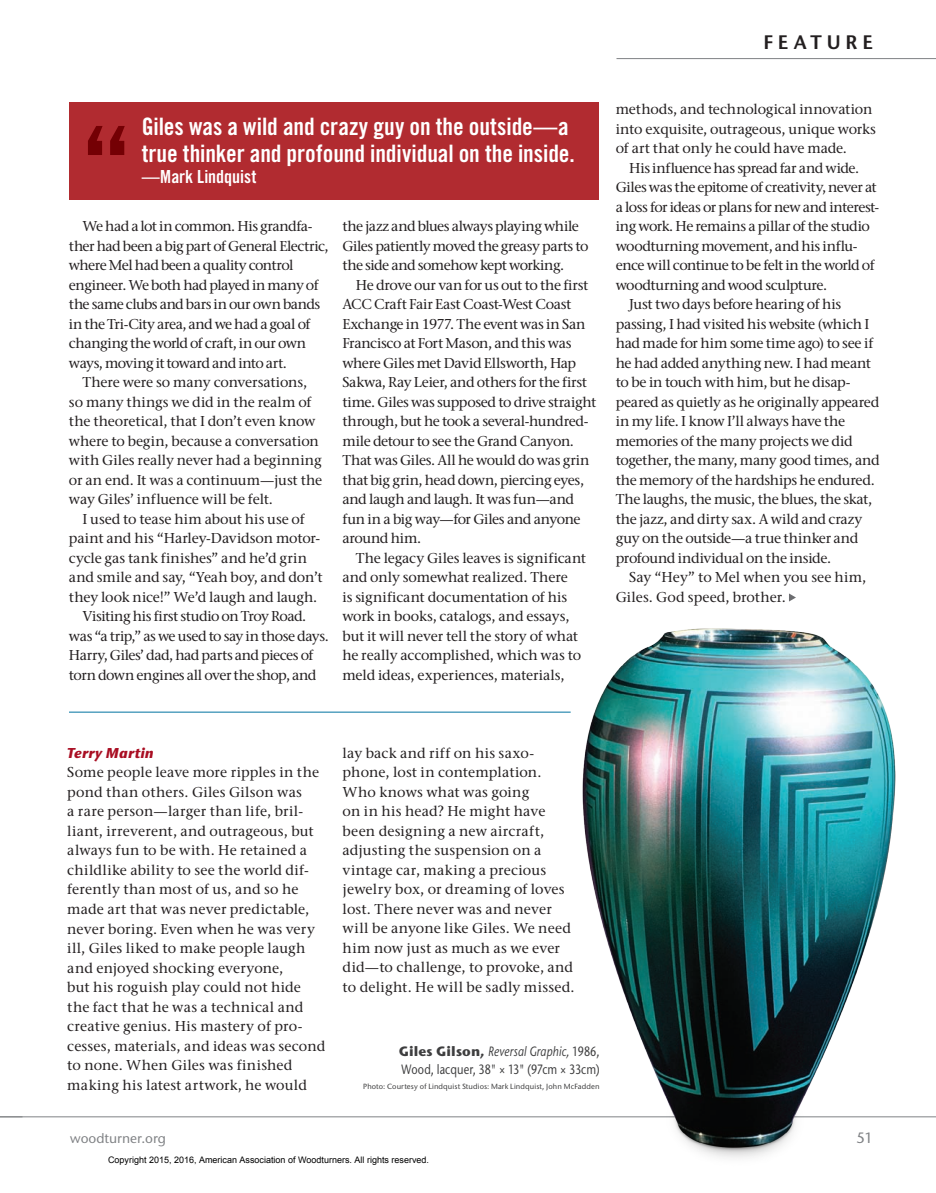
<style>
.page{position:relative;width:936px;height:1193px;background:#fff}
.page>*{position:absolute;margin:0;border:0;box-sizing:border-box;transform-origin:0 0}
.t1{font:24px/27px "Trade Gothic Bold Cond Twenty";letter-spacing:-.005em;color:#fff}
.t2{font:600 19.5px "Stone Sans ITC Pro";letter-spacing:.255em;color:#231f20}
.t3{font:18px "Trade Gothic Bold Cond Twenty";color:#fff}
.t4{font:500 15px "Stone Sans ITC Pro";color:#808285}
.t5{font:500 14.25px/19.5px "Stone Serif ITC Pro";letter-spacing:-.015em;color:#231f20}
.t6{font:500 14.25px/19.5px "Stone Serif ITC Pro";letter-spacing:.015em;color:#231f20}
.t7{font:500 14.25px/19.5px "Stone Serif ITC Pro";letter-spacing:-.04em;color:#231f20}
.t8{font:500 14.25px/19.5px "Stone Serif ITC Pro";letter-spacing:.01em;color:#231f20}
.t9{font:500 14.25px/19.5px "Stone Serif ITC Pro";letter-spacing:-.035em;color:#231f20}
.t10{font:500 14.25px "Stone Serif ITC Pro";letter-spacing:.005em;color:#231f20}
.t11{font:italic 700 14.25px "Stone Sans ITC Pro";letter-spacing:.01em;color:#a90e23}
.t12{font:500 13.5px/18px "Stone Sans ITC Pro";letter-spacing:.005em;color:#3e3e3f;scale:.8 1}
.t13{font:500 13.5px "Stone Sans ITC Pro";color:#808285}
.t14{font:9px "Arial";color:#000}
.t15{font:500 7.5px "Stone Sans ITC Pro";letter-spacing:.015em;color:#3e3e3f}
.s1{font-weight:700}
.s2{font-style:italic}
</style>
<div class="page">
<hr style="left:0;top:1116px;width:936px;height:1px;background:#808285">
<hr style="left:616px;top:58px;width:320px;height:1px;background:#808285">
<svg style="left:0;top:1116px;width:22px;height:1px"></svg>
<hr style="left:69px;top:711px;width:502px;height:1px;background:#0073a0">
<div style="left:70px;top:102px;width:529px;height:97px;background:#b12b30"></div>
<svg style="left:88px;top:126px;width:37px;height:29px"></svg>
<img style="left:574px;top:628px;width:333px;height:530px">
<svg style="left:789px;top:593px;width:7px;height:8px"></svg>
<h2 class="t2" style="left:763px;top:30px;width:111px">FEATURE</h2>
<h1 class="t1" style="left:142px;top:113px;width:435px">Giles was a wild and crazy guy on the outside—a true thinker and profound individual on the inside.</h1>
<p class="t3" style="left:142px;top:166px;width:116px">—Mark Lindquist</p>
<p class="t7" style="left:69px;top:217px;width:261px;text-indent:14px">We had a lot in common. His grandfa&shy;ther had been a big part of General Electric, where Mel had been a quality control engineer. We both had played in many of the same clubs and bars in our own bands in the Tri-City area, and we had a goal of changing the world of craft, in our own ways, moving it toward and into art.</p>
<p class="t5" style="left:69px;top:373px;width:255px;text-indent:13px">There were so many conversations, so many things we did in the realm of the theoretical, that I don’t even know where to begin, because a conversation with Giles really never had a beginning or an end. It was a continuum—just the way Giles’ influence will be felt.</p>
<p class="t5" style="left:82px;top:509px;width:224px">I used to tease him about his use of</p>
<p class="t5" style="left:69px;top:529px;width:253px">paint and his “Harley-Davidson motor-</p>
<p class="t5" style="left:69px;top:548px;width:240px">cycle gas tank finishes” and he’d grin</p>
<p class="t5" style="left:69px;top:568px;width:255px">and smile and say, “Yeah boy, and don’t</p>
<p class="t5" style="left:69px;top:587px;width:250px">they look nice!” We’d laugh and laugh.</p>
<p class="t9" style="left:82px;top:607px;width:225px">Visiting his first studio on Troy Road.</p>
<p class="t5" style="left:69px;top:626px;width:261px">was “a trip,” as we used to say in those days.</p>
<p class="t9" style="left:69px;top:646px;width:246px">Harry, Giles’ dad, had parts and pieces of</p>
<p class="t7" style="left:69px;top:665px;width:249px">torn down engines all over the shop, and</p>
<p class="t9" style="left:342px;top:217px;width:248px">the jazz and blues always playing while<br>Giles patiently moved the greasy parts to the side and somehow kept working.</p>
<p class="t5" style="left:342px;top:275px;width:255px;text-indent:13px">He drove our van for us out to the first ACC Craft Fair East Coast-West Coast Exchange in 1977. The event was in San Francisco at Fort Mason, and this was where Giles met David Ellsworth, Hap Sakwa, Ray Leier, and others for the first time. Giles was supposed to drive straight through, but he took a several-hundred&shy;mile detour to see the Grand Canyon.<br>That was Giles. All he would do was grin that big grin, head down, piercing eyes, and laugh and laugh. It was fun—and fun in a big way—for Giles and anyone around him.</p>
<p class="t5" style="left:342px;top:548px;width:245px;text-indent:13px">The legacy Giles leaves is significant and only somewhat realized. There<br>is significant documentation of his work in books, catalogs, and essays, but it will never tell the story of what he really accomplished, which was to meld ideas, experiences, materials,</p>
<p class="t5" style="left:616px;top:99px;width:262px">methods, and technological innovation into exquisite, outrageous, unique works of art that only he could have made.</p>
<p class="t5" style="left:629px;top:158px;width:231px">His influence has spread far and wide.</p>
<p class="t7" style="left:616px;top:177px;width:263px">Giles was the epitome of creativity, never at</p>
<p class="t7" style="left:616px;top:197px;width:265px">a loss for ideas or plans for new and interest-</p>
<p class="t5" style="left:616px;top:216px;width:256px">ing work. He remains a pillar of the studio</p>
<p class="t5" style="left:616px;top:236px;width:243px">woodturning movement, and his influ-</p>
<p class="t7" style="left:616px;top:255px;width:260px">ence will continue to be felt in the world of</p>
<p class="t5" style="left:616px;top:275px;width:213px">woodturning and wood sculpture.</p>
<p class="t5" style="left:629px;top:294px;width:214px">Just two days before hearing of his</p>
<p class="t5" style="left:616px;top:314px;width:255px">passing, I had visited his website (which I</p>
<p class="t5" style="left:616px;top:333px;width:259px">had made for him some time ago) to see if</p>
<p class="t5" style="left:616px;top:353px;width:257px">he had added anything new. I had meant</p>
<p class="t5" style="left:616px;top:372px;width:236px">to be in touch with him, but he disap-</p>
<p class="t5" style="left:616px;top:392px;width:265px">peared as quietly as he originally appeared</p>
<p class="t5" style="left:616px;top:411px;width:231px">in my life. I know I’ll always have the</p>
<p class="t5" style="left:616px;top:431px;width:238px">memories of the many projects we did</p>
<p class="t5" style="left:616px;top:450px;width:265px">together, the many, many good times, and</p>
<p class="t5" style="left:616px;top:470px;width:261px">the memory of the hardships he endured.</p>
<p class="t5" style="left:616px;top:489px;width:258px">The laughs, the music, the blues, the skat,</p>
<p class="t5" style="left:616px;top:509px;width:248px">the jazz, and dirty sax. A wild and crazy</p>
<p class="t5" style="left:616px;top:528px;width:244px">guy on the outside—a true thinker and</p>
<p class="t5" style="left:616px;top:548px;width:217px">profound individual on the inside.</p>
<p class="t5" style="left:629px;top:567px;width:239px">Say “Hey” to Mel when you see him,</p>
<p class="t10" style="left:616px;top:588px;width:172px">Giles. God speed, brother.</p>
<p class="t11" style="left:67px;top:744px;width:88px">Terry Martin</p>
<p class="t6" style="left:67px;top:763px;width:260px">Some people leave more ripples in the pond than others. Giles Gilson was<br>a rare person—larger than life, bril&shy;liant, irreverent, and outrageous, but always fun to be with. He retained a childlike ability to see the world dif&shy;ferently than most of us, and so he made art that was never predictable, never boring. Even when he was very ill, Giles liked to make people laugh and enjoyed shocking everyone,<br>but his roguish play could not hide the fact that he was a technical and creative genius. His mastery of pro&shy;cesses, materials, and ideas was second to none. When Giles was finished making his latest artwork, he would</p>
<p class="t8" style="left:343px;top:743px;width:234px">lay back and riff on his saxo&shy;phone, lost in contemplation.<br>Who knows what was going<br>on in his head? He might have been designing a new aircraft, adjusting the suspension on a vintage car, making a precious jewelry box, or dreaming of loves lost. There never was and never will be anyone like Giles. We need him now just as much as we ever did—to challenge, to provoke, and to delight. He will be sadly missed.</p>
<p class="t12" style="left:399px;top:1042px;width:253px"><span class="s1">Giles Gilson,</span> <span class="s2">Reversal Graphic,</span> 1986,<br>Wood, lacquer, 38" × 13" (97cm × 33cm)</p>
<p class="t15" style="left:363px;top:1082px;width:238px">Photo: Courtesy of Lindquist Studios: Mark Lindquist, John McFadden</p>
<p class="t13" style="left:70px;top:1129px;width:98px">woodturner.org</p>
<p class="t4" style="left:856px;top:1128px;width:18px">51</p>
<p class="t14" style="left:108px;top:1154px;width:323px">Copyright 2015, 2016, American Association of Woodturners. All rights reserved.</p>
</div>
